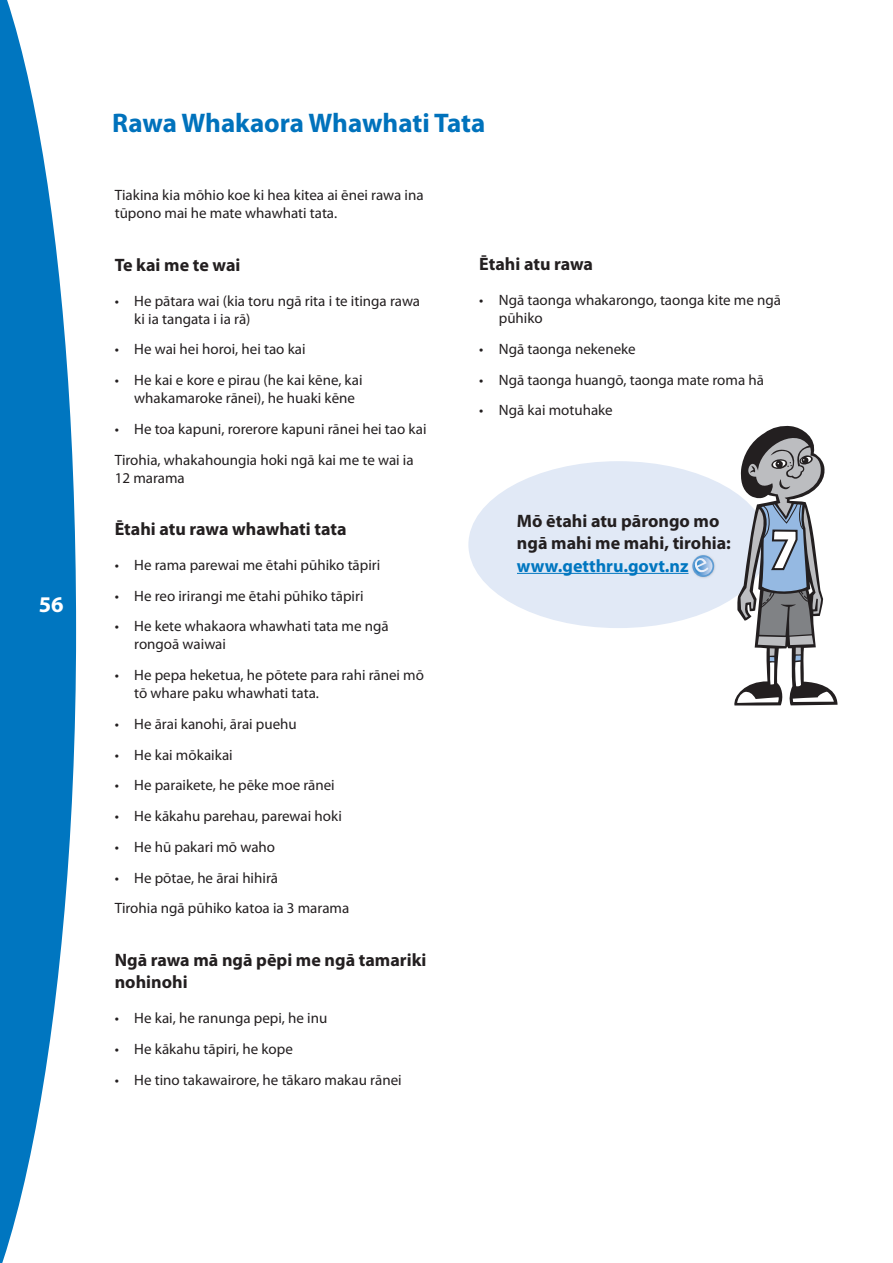
<style>
.page{position:relative;width:893px;height:1263px;background:#fff}
.page>*{position:absolute;margin:0;border:0;box-sizing:border-box;transform-origin:0 0}
.headline{font:700 27px "Myriad Pro";color:#0072bc}
.t1{font:700 22.5px "Myriad Pro";color:#fff}
.emp{font:700 18px/22.5px "Myriad Pro";color:#231f20}
.bullets{font:15px/18px "Myriad Pro";color:#231f20}
.contents{font:15px/18px "Myriad Pro";color:#231f20}
.s1{color:#0076c0}
</style>
<div class="page">
<svg style="left:0;top:0;width:76px;height:1263px;fill:#0076c0"></svg>
<div style="left:468px;top:461px;width:300px;height:167px;background:#e1e9f6;border-radius:50%"></div>
<hr style="left:517px;top:573px;width:171px;height:1px;background:#0076c0">
<svg style="left:734px;top:425px;width:103px;height:281px"></svg>
<img style="left:692px;top:555px;width:23px;height:23px">
<svg style="left:693px;top:556px;width:20px;height:20px"></svg>
<div style="left:692px;top:555px;width:22px;height:22px;border:2px solid #5e9cd4;border-radius:50%"></div>
<svg style="left:694px;top:557px;width:14px;height:16px"></svg>
<h2 class="t1" style="left:39px;top:590px;width:26px">56</h2>
<p class="headline" style="left:112px;top:105px;width:375px">Rawa Whakaora Whawhati Tata</p>
<p class="contents" style="left:115px;top:186px;width:310px">Tiakina kia mōhio koe ki hea kitea ai ēnei rawa ina tūpono mai he mate whawhati tata.</p>
<p class="emp" style="left:115px;top:253px;width:127px">Te kai me te wai</p>
<p class="bullets" style="left:134px;top:291px;width:287px;text-indent:-20px">• He pātara wai (kia toru ngā rita i te itinga rawa ki ia tangata i ia rā)</p>
<p class="bullets" style="left:115px;top:340px;width:192px">• He wai hei horoi, hei tao kai</p>
<p class="bullets" style="left:134px;top:371px;width:230px;text-indent:-20px">• He kai e kore e pirau (he kai kēne, kai whakamaroke rānei), he huaki kēne</p>
<p class="bullets" style="left:115px;top:420px;width:313px">• He toa kapuni, rorerore kapuni rānei hei tao kai</p>
<p class="contents" style="left:115px;top:450px;width:300px">Tirohia, whakahoungia hoki ngā kai me te wai ia<br>12 marama</p>
<p class="emp" style="left:115px;top:517px;width:233px">Ētahi atu rawa whawhati tata</p>
<p class="bullets" style="left:115px;top:556px;width:267px">• He rama parewai me ētahi pūhiko tāpiri</p>
<p class="bullets" style="left:115px;top:586px;width:250px">• He reo irirangi me ētahi pūhiko tāpiri</p>
<p class="bullets" style="left:134px;top:617px;width:256px;text-indent:-20px">• He kete whakaora whawhati tata me ngā rongoā waiwai</p>
<p class="bullets" style="left:134px;top:666px;width:291px;text-indent:-20px">• He pepa heketua, he pōtete para rahi rānei mō tō whare paku whawhati tata.</p>
<p class="bullets" style="left:115px;top:715px;width:184px">• He ārai kanohi, ārai puehu</p>
<p class="bullets" style="left:115px;top:745px;width:120px">• He kai mōkaikai</p>
<p class="bullets" style="left:115px;top:776px;width:222px">• He paraikete, he pēke moe rānei</p>
<p class="bullets" style="left:115px;top:807px;width:229px">• He kākahu parehau, parewai hoki</p>
<p class="bullets" style="left:115px;top:838px;width:162px">• He hū pakari mō waho</p>
<p class="bullets" style="left:115px;top:868px;width:165px">• He pōtae, he ārai hihirā</p>
<p class="contents" style="left:115px;top:899px;width:236px">Tirohia ngā pūhiko katoa ia 3 marama</p>
<p class="emp" style="left:115px;top:948px;width:313px">Ngā rawa mā ngā pēpi me ngā tamariki nohinohi</p>
<p class="bullets" style="left:115px;top:1009px;width:214px">• He kai, he ranunga pepi, he inu</p>
<p class="bullets" style="left:115px;top:1040px;width:180px">• He kākahu tāpiri, he kope</p>
<p class="bullets" style="left:115px;top:1070px;width:288px">• He tino takawairore, he tākaro makau rānei</p>
<p class="emp" style="left:479px;top:252px;width:115px">Ētahi atu rawa</p>
<p class="bullets" style="left:499px;top:291px;width:284px;text-indent:-20px">• Ngā taonga whakarongo, taonga kite me ngā pūhiko</p>
<p class="bullets" style="left:479px;top:339px;width:158px">• Ngā taonga nekeneke</p>
<p class="bullets" style="left:479px;top:370px;width:286px">• Ngā taonga huangō, taonga mate roma hā</p>
<p class="bullets" style="left:479px;top:401px;width:135px">• Ngā kai motuhake</p>
<p class="emp" style="left:517px;top:509px;width:216px">Mō ētahi atu pārongo mo ngā mahi me mahi, tirohia: <span class="s1">www.getthru.govt.nz</span></p>
</div>
